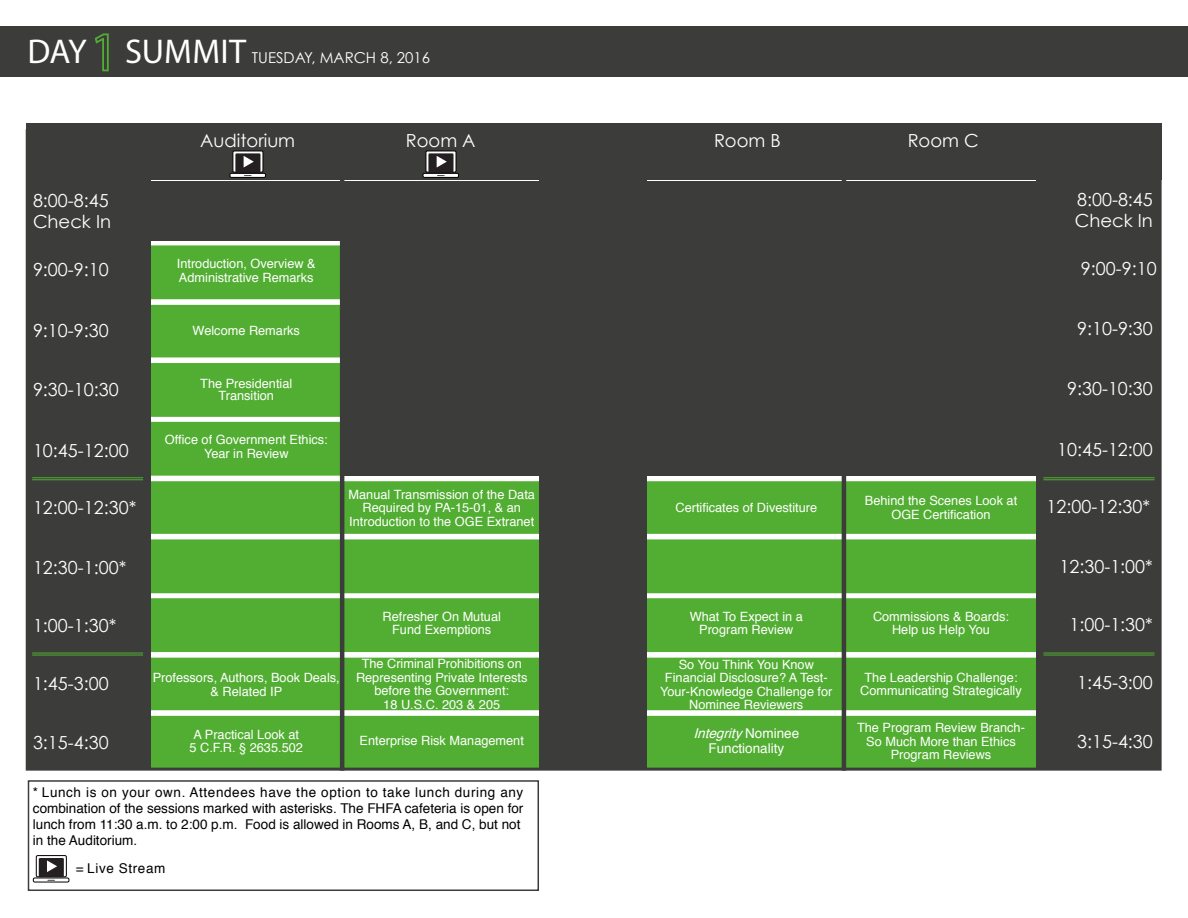
<style>
.page{position:relative;width:1188px;height:918px;background:#fff}
.page>*{position:absolute;margin:0;border:0;box-sizing:border-box;transform-origin:0 0}
.t1{font:34.5px "Myriad Pro";color:#fff}
.t2{font:18px/21.6px "Century Gothic";color:#fff}
.t3{font:15px "Century Gothic";color:#fff}
.t4{font:13.5px/16.2px "Helvetica";color:#000}
.t5{font:13.5px/15px "Helvetica";color:#fff;text-align:center}
.t6{font:13.5px "Helvetica";letter-spacing:.045em;color:#000}
.t7{font:12.75px/13.5px "Helvetica";color:#fff;text-align:center}
.s1{font-style:italic}
</style>
<div class="page">
<div style="left:27px;top:244px;width:1133px;height:57px;background:#52ae32;border:2px solid #fff"></div>
<div style="left:27px;top:303px;width:1133px;height:56px;background:#52ae32;border:2px solid #fff"></div>
<div style="left:27px;top:362px;width:1133px;height:56px;background:#52ae32;border:2px solid #fff"></div>
<div style="left:27px;top:420px;width:1133px;height:57px;background:#52ae32;border:2px solid #fff"></div>
<div style="left:27px;top:480px;width:1134px;height:55px;background:#52ae32;border:2px solid #fff"></div>
<div style="left:27px;top:538px;width:1134px;height:57px;background:#52ae32;border:2px solid #fff"></div>
<div style="left:27px;top:597px;width:1134px;height:57px;background:#52ae32;border:2px solid #fff"></div>
<div style="left:27px;top:656px;width:1134px;height:56px;background:#52ae32;border:2px solid #fff"></div>
<div style="left:27px;top:714px;width:1134px;height:57px;background:#52ae32;border:2px solid #fff"></div>
<div style="left:26px;top:123px;width:125px;height:646px;background:#3c3c3b"></div>
<div style="left:1037px;top:125px;width:124px;height:644px;background:#3c3c3b"></div>
<div style="left:0;top:26px;width:1188px;height:51px;background:#3c3c3b"></div>
<svg style="left:94px;top:33px;width:15px;height:39px"></svg>
<div style="left:26px;top:123px;width:1136px;height:57px;background:#3c3c3b"></div>
<hr style="left:340px;top:163px;width:4px;height:608px;background:#3c3c3b">
<hr style="left:842px;top:163px;width:4px;height:608px;background:#3c3c3b">
<div style="left:340px;top:234px;width:697px;height:242px;background:#3c3c3b"></div>
<div style="left:148px;top:181px;width:892px;height:59px;background:#3c3c3b"></div>
<div style="left:28px;top:780px;width:511px;height:111px;border:2px solid #3c3c3b"></div>
<hr style="left:32px;top:477px;width:111px;height:1px;background:#52ae32">
<hr style="left:32px;top:479px;width:111px;height:1px;background:#52ae32">
<hr style="left:32px;top:653px;width:111px;height:1px;background:#52ae32">
<hr style="left:32px;top:655px;width:111px;height:1px;background:#52ae32">
<hr style="left:1043px;top:653px;width:112px;height:1px;background:#52ae32">
<hr style="left:1043px;top:655px;width:112px;height:1px;background:#52ae32">
<div style="left:539px;top:123px;width:108px;height:647px;background:#3c3c3b"></div>
<hr style="left:1043px;top:477px;width:112px;height:1px;background:#52ae32">
<hr style="left:1043px;top:479px;width:112px;height:1px;background:#52ae32">
<svg style="left:36px;top:856px;width:30px;height:21px"></svg>
<div style="left:36px;top:855px;width:31px;height:22px;border:1px solid #000"></div>
<div style="left:39px;top:858px;width:25px;height:19px;background:#241f21"></div>
<div style="left:33px;top:878px;width:36px;height:4px;border:1px solid #000"></div>
<svg style="left:47px;top:860px;width:10px;height:12px"></svg>
<div style="left:233px;top:151px;width:30px;height:21px;background:#989697"></div>
<div style="left:233px;top:151px;width:30px;height:22px;border:1px solid #000"></div>
<div style="left:235px;top:153px;width:25px;height:20px;background:#241f21"></div>
<svg style="left:230px;top:173px;width:36px;height:4px"></svg>
<div style="left:230px;top:173px;width:36px;height:5px;border:1px solid #000"></div>
<svg style="left:244px;top:156px;width:10px;height:12px"></svg>
<div style="left:426px;top:151px;width:30px;height:22px;border:1px solid #000"></div>
<div style="left:428px;top:153px;width:26px;height:20px;background:#241f21"></div>
<svg style="left:423px;top:173px;width:36px;height:4px"></svg>
<div style="left:423px;top:173px;width:36px;height:5px;border:1px solid #000"></div>
<svg style="left:437px;top:156px;width:10px;height:12px"></svg>
<h1 class="t1" style="left:27px;top:30px;width:61px">DAY</h1>
<h1 class="t1" style="left:125px;top:30px;width:123px">SUMMIT</h1>
<p class="t3" style="left:252px;top:48px;width:180px">TUESDAY, MARCH 8, 2016</p>
<h2 class="t2" style="left:200px;top:130px;width:96px">Auditorium</h2>
<h2 class="t2" style="left:406px;top:130px;width:71px">Room A</h2>
<h2 class="t2" style="left:714px;top:130px;width:68px">Room B</h2>
<h2 class="t2" style="left:908px;top:130px;width:73px">Room C</h2>
<h2 class="t2" style="left:33px;top:189px;width:80px">8:00-8:45<br>Check In</h2>
<h2 class="t2" style="left:1075px;top:188px;width:80px">8:00-8:45<br>Check In</h2>
<p class="t7" style="left:177px;top:257px;width:140px;text-align:left">Introduction, Overview &amp;<br>Administrative Remarks</p>
<h2 class="t2" style="left:33px;top:259px;width:77px">9:00-9:10</h2>
<h2 class="t2" style="left:1081px;top:258px;width:77px">9:00-9:10</h2>
<h2 class="t2" style="left:33px;top:319px;width:77px">9:10-9:30</h2>
<h2 class="t2" style="left:1077px;top:318px;width:77px">9:10-9:30</h2>
<p class="t7" style="left:193px;top:324px;width:109px">Welcome Remarks</p>
<p class="t7" style="left:200px;top:378px;width:94px;line-height:12px">The Presidential<br>Transition</p>
<p class="t7" style="left:165px;top:434px;width:164px">Office of Government Ethics:<br>Year in Review</p>
<h2 class="t2" style="left:33px;top:379px;width:87px">9:30-10:30</h2>
<h2 class="t2" style="left:1067px;top:378px;width:87px">9:30-10:30</h2>
<h2 class="t2" style="left:33px;top:439px;width:97px">10:45-12:00</h2>
<h2 class="t2" style="left:1057px;top:438px;width:97px">10:45-12:00</h2>
<p class="t7" style="left:349px;top:488px;width:188px">Manual Transmission of the Data<br>Required by PA-15-01, &amp; an<br>Introduction to the OGE Extranet</p>
<p class="t7" style="left:865px;top:494px;width:154px">Behind the Scenes Look at<br>OGE Certification</p>
<h2 class="t2" style="left:33px;top:496px;width:105px">12:00-12:30*</h2>
<h2 class="t2" style="left:1047px;top:495px;width:105px">12:00-12:30*</h2>
<p class="t7" style="left:675px;top:501px;width:143px">Certificates of Divestiture</p>
<h2 class="t2" style="left:33px;top:556px;width:95px">12:30-1:00*</h2>
<h2 class="t2" style="left:1060px;top:555px;width:95px">12:30-1:00*</h2>
<p class="t7" style="left:873px;top:610px;width:138px">Commissions &amp; Boards:<br>Help us Help You</p>
<p class="t7" style="left:383px;top:610px;width:120px">Refresher On Mutual<br>Fund Exemptions</p>
<p class="t7" style="left:356px;top:658px;width:173px">The Criminal Prohibitions on<br>Representing Private Interests before the Government:<br>18 U.S.C. 203 &amp; 205</p>
<p class="t7" style="left:360px;top:735px;width:166px">Enterprise Risk Management</p>
<p class="t7" style="left:690px;top:610px;width:115px">What To Expect in a<br>Program Review</p>
<p class="t7" style="left:660px;top:658px;width:174px">So You Think You Know<br>Financial Disclosure? A Test-<br>Your-Knowledge Challenge for<br>Nominee Reviewers</p>
<p class="t5" style="left:693px;top:726px;width:107px"><span class="s1">Integrity</span>N o m i n e e<br>Functionality</p>
<p class="t7" style="left:857px;top:721px;width:169px">The Program Review Branch-<br>So Much More than Ethics<br>Program Reviews</p>
<h2 class="t2" style="left:33px;top:614px;width:85px">1:00-1:30*</h2>
<h2 class="t2" style="left:1069px;top:613px;width:85px">1:00-1:30*</h2>
<p class="t7" style="left:860px;top:671px;width:163px">The Leadership Challenge:<br>Communicating Strategically</p>
<p class="t7" style="left:153px;top:671px;width:189px">Professors, Authors, Book Deals, &amp; Related IP</p>
<p class="t7" style="left:190px;top:728px;width:115px">A Practical Look at<br>5 C.F.R. § 2635.502</p>
<p class="t4" style="left:33px;top:784px;width:492px">* Lunch is on your own. Attendees have the option to take lunch during any combination of the sessions marked with asterisks. The FHFA cafeteria is open for lunch from 11:30 a.m. to 2:00 p.m. Food is allowed in Rooms A, B, and C, but not in the Auditorium.</p>
<p class="t6" style="left:76px;top:858px;width:91px">= Live Stream</p>
<h2 class="t2" style="left:33px;top:672px;width:77px">1:45-3:00</h2>
<h2 class="t2" style="left:1077px;top:671px;width:77px">1:45-3:00</h2>
<h2 class="t2" style="left:33px;top:731px;width:77px">3:15-4:30</h2>
<h2 class="t2" style="left:1077px;top:730px;width:77px">3:15-4:30</h2>
</div>
